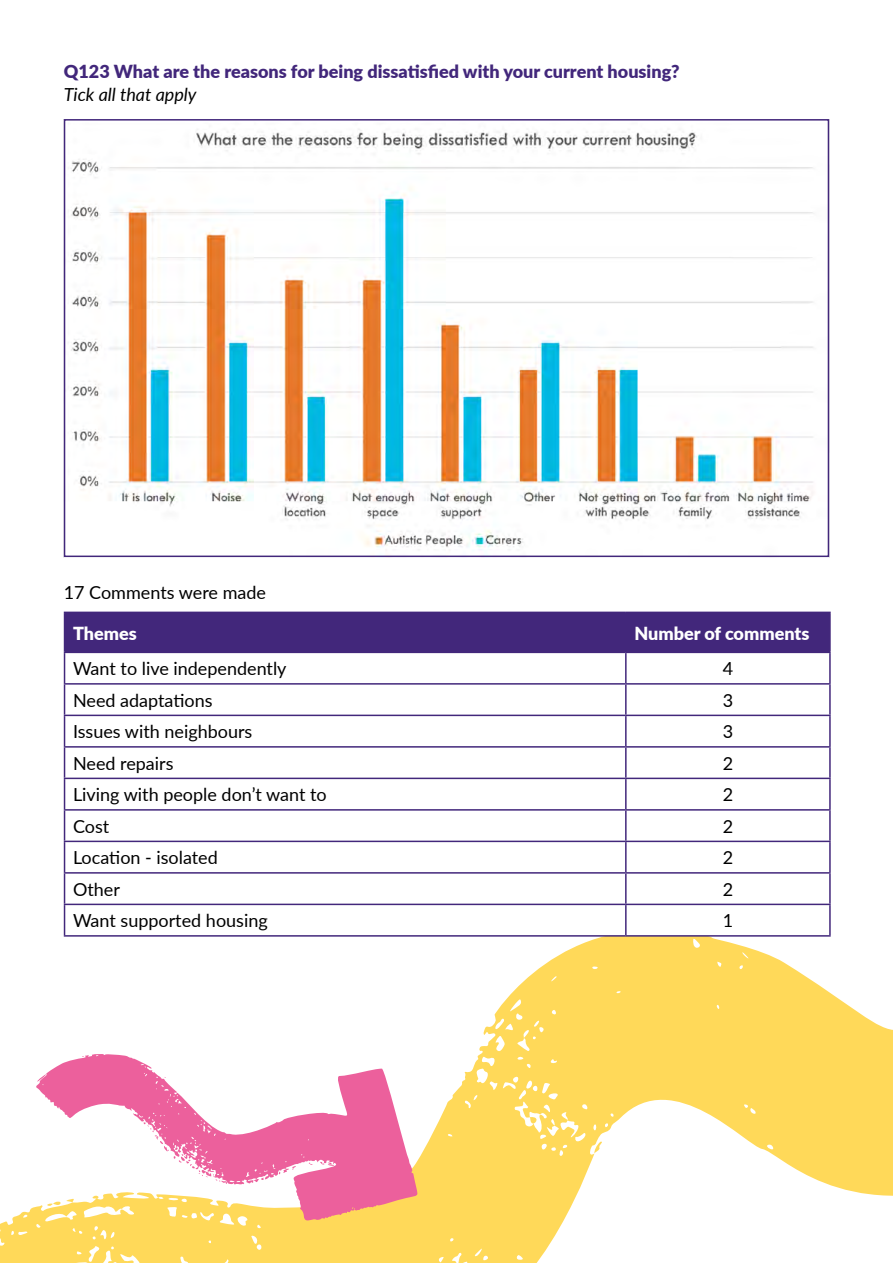
<style>
.page{position:relative;width:893px;height:1263px;background:#fff}
.page>*{position:absolute;margin:0;border:0;box-sizing:border-box;transform-origin:0 0}
.Body_Text__p{font:18px "Lato";color:#000}
.Body_Text__p-2{font:900 18px/22.5px "Lato";color:#42277b}
.Table_Header__p{font:900 18px "Lato";color:#fff}
.s1{font-weight:400;font-style:italic;color:#000}
</style>
<div class="page">
<svg style="left:0;top:898px;width:893px;height:365px"></svg>
<svg style="left:594px;top:1141px;width:8px;height:13px"></svg>
<img style="left:71px;top:129px;width:743px;height:421px">
<div style="left:64px;top:119px;width:765px;height:438px;border:2px solid #42277b"></div>
<div style="left:65px;top:613px;width:764px;height:39px;background:#42277b"></div>
<svg style="left:65px;top:653px;width:764px;height:282px"></svg>
<hr style="left:625px;top:613px;width:2px;height:39px;background:#42277b">
<hr style="left:64px;top:653px;width:1px;height:30px;background:#42277b">
<hr style="left:625px;top:653px;width:2px;height:30px;background:#42277b">
<hr style="left:829px;top:653px;width:2px;height:30px;background:#42277b">
<hr style="left:64px;top:683px;width:562px;height:2px;background:#42277b">
<hr style="left:64px;top:685px;width:1px;height:30px;background:#42277b">
<hr style="left:626px;top:683px;width:205px;height:2px;background:#42277b">
<hr style="left:625px;top:685px;width:2px;height:30px;background:#42277b">
<hr style="left:829px;top:685px;width:2px;height:30px;background:#42277b">
<hr style="left:64px;top:715px;width:562px;height:1px;background:#42277b">
<hr style="left:64px;top:716px;width:1px;height:30px;background:#42277b">
<hr style="left:626px;top:715px;width:205px;height:1px;background:#42277b">
<hr style="left:625px;top:716px;width:2px;height:30px;background:#42277b">
<hr style="left:829px;top:716px;width:2px;height:30px;background:#42277b">
<hr style="left:64px;top:746px;width:562px;height:2px;background:#42277b">
<hr style="left:64px;top:748px;width:1px;height:30px;background:#42277b">
<hr style="left:626px;top:746px;width:205px;height:2px;background:#42277b">
<hr style="left:625px;top:748px;width:2px;height:30px;background:#42277b">
<hr style="left:829px;top:748px;width:2px;height:30px;background:#42277b">
<hr style="left:64px;top:778px;width:562px;height:1px;background:#42277b">
<hr style="left:64px;top:779px;width:1px;height:30px;background:#42277b">
<hr style="left:626px;top:778px;width:205px;height:1px;background:#42277b">
<hr style="left:625px;top:779px;width:2px;height:30px;background:#42277b">
<hr style="left:829px;top:779px;width:2px;height:30px;background:#42277b">
<hr style="left:64px;top:809px;width:562px;height:2px;background:#42277b">
<hr style="left:64px;top:811px;width:1px;height:30px;background:#42277b">
<hr style="left:626px;top:809px;width:205px;height:2px;background:#42277b">
<hr style="left:625px;top:811px;width:2px;height:30px;background:#42277b">
<hr style="left:829px;top:811px;width:2px;height:30px;background:#42277b">
<hr style="left:64px;top:841px;width:562px;height:1px;background:#42277b">
<hr style="left:64px;top:842px;width:1px;height:30px;background:#42277b">
<hr style="left:626px;top:841px;width:205px;height:1px;background:#42277b">
<hr style="left:625px;top:842px;width:2px;height:30px;background:#42277b">
<hr style="left:829px;top:842px;width:2px;height:30px;background:#42277b">
<hr style="left:64px;top:872px;width:562px;height:2px;background:#42277b">
<hr style="left:64px;top:874px;width:1px;height:30px;background:#42277b">
<hr style="left:626px;top:872px;width:205px;height:2px;background:#42277b">
<hr style="left:625px;top:874px;width:2px;height:30px;background:#42277b">
<hr style="left:829px;top:874px;width:2px;height:30px;background:#42277b">
<hr style="left:64px;top:904px;width:562px;height:1px;background:#42277b">
<hr style="left:64px;top:905px;width:1px;height:30px;background:#42277b">
<hr style="left:626px;top:904px;width:205px;height:1px;background:#42277b">
<hr style="left:625px;top:905px;width:2px;height:30px;background:#42277b">
<hr style="left:829px;top:905px;width:2px;height:30px;background:#42277b">
<hr style="left:64px;top:935px;width:562px;height:2px;background:#42277b">
<hr style="left:626px;top:935px;width:205px;height:2px;background:#42277b">
<hr style="left:64px;top:612px;width:562px;height:1px;background:#42277b">
<hr style="left:64px;top:613px;width:1px;height:39px;background:#42277b">
<hr style="left:626px;top:612px;width:205px;height:1px;background:#42277b">
<hr style="left:829px;top:613px;width:2px;height:39px;background:#42277b">
<hr style="left:64px;top:652px;width:562px;height:1px;background:#42277b">
<hr style="left:626px;top:652px;width:205px;height:1px;background:#42277b">
<svg style="left:34px;top:1054px;width:385px;height:170px"></svg>
<svg style="left:37px;top:1074px;width:10px;height:8px"></svg>
<svg style="left:254px;top:1177px;width:10px;height:6px"></svg>
<svg style="left:279px;top:1165px;width:17px;height:11px"></svg>
<svg style="left:308px;top:1162px;width:26px;height:4px"></svg>
<svg style="left:142px;top:1121px;width:85px;height:63px"></svg>
<p class="Body_Text__p-2" style="left:64px;top:60px;width:617px">Q123 What are the reasons for being dissatisfied with your current housing?<br><span class="s1">Tick all that apply</span></p>
<p class="Body_Text__p" style="left:64px;top:579px;width:204px">17 Comments were made</p>
<p class="Table_Header__p" style="left:73px;top:619px;width:65px">Themes</p>
<p class="Table_Header__p" style="left:634px;top:619px;width:177px">Number of comments</p>
<p class="Body_Text__p" style="left:73px;top:656px;width:215px">Want to live independently</p>
<p class="Body_Text__p" style="left:723px;top:656px;width:12px">4</p>
<p class="Body_Text__p" style="left:73px;top:687px;width:141px">Need adaptations</p>
<p class="Body_Text__p" style="left:723px;top:687px;width:12px">3</p>
<p class="Body_Text__p" style="left:73px;top:719px;width:181px">Issues with neighbours</p>
<p class="Body_Text__p" style="left:723px;top:719px;width:12px">3</p>
<p class="Body_Text__p" style="left:73px;top:750px;width:102px">Need repairs</p>
<p class="Body_Text__p" style="left:723px;top:750px;width:12px">2</p>
<p class="Body_Text__p" style="left:73px;top:782px;width:255px">Living with people don’t want to</p>
<p class="Body_Text__p" style="left:723px;top:782px;width:12px">2</p>
<p class="Body_Text__p" style="left:73px;top:813px;width:38px">Cost</p>
<p class="Body_Text__p" style="left:723px;top:813px;width:12px">2</p>
<p class="Body_Text__p" style="left:73px;top:845px;width:146px">Location - isolated</p>
<p class="Body_Text__p" style="left:723px;top:845px;width:12px">2</p>
<p class="Body_Text__p" style="left:73px;top:876px;width:48px">Other</p>
<p class="Body_Text__p" style="left:723px;top:876px;width:12px">2</p>
<p class="Body_Text__p" style="left:73px;top:908px;width:196px">Want supported housing</p>
<p class="Body_Text__p" style="left:723px;top:908px;width:12px">1</p>
</div>
